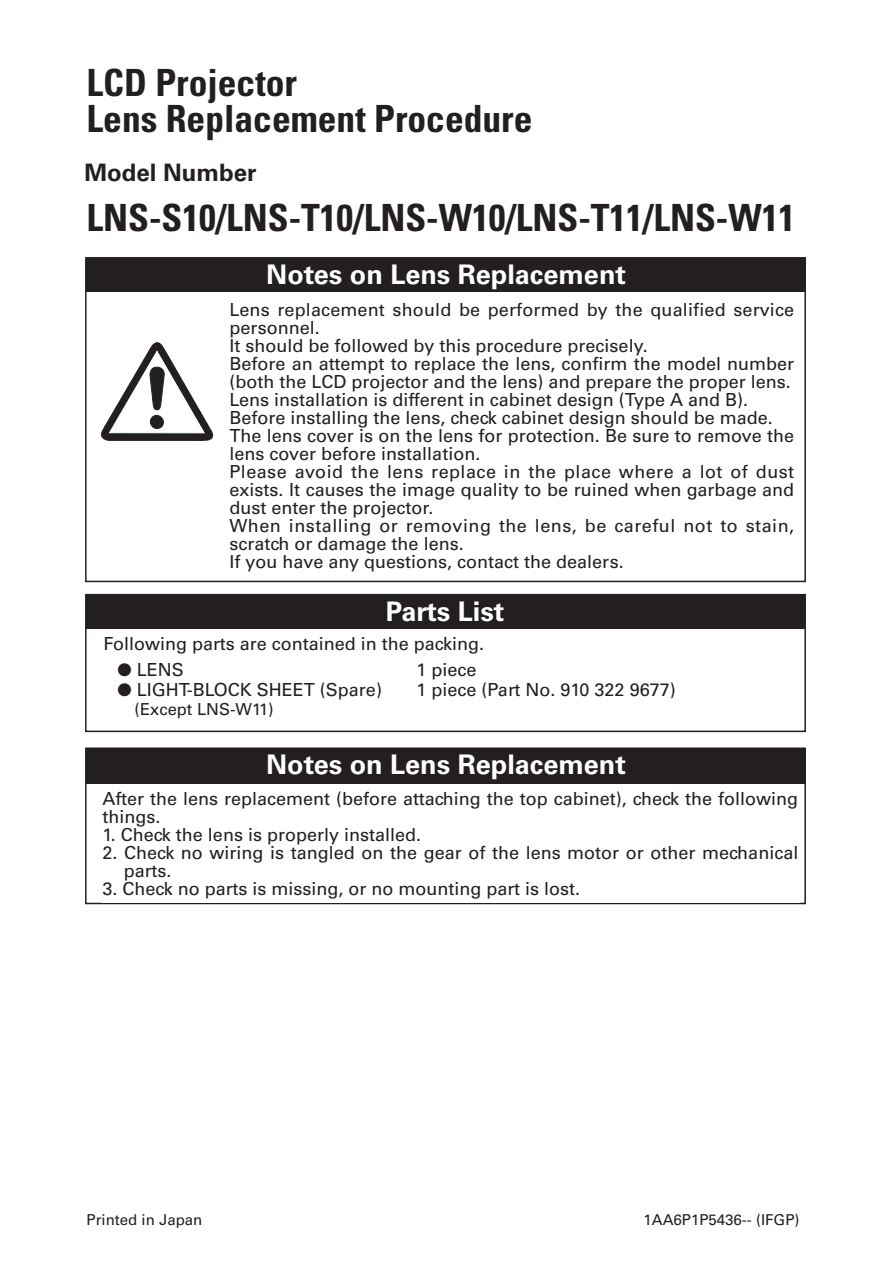
<style>
.page{position:relative;width:893px;height:1262px;background:#fff}
.page>*{position:absolute;margin:0;border:0;box-sizing:border-box;transform-origin:0 0}
.t1{font:700 condensed 37.5px/36px "Univers";color:#231f20}
.t2{font:700 27px "Univers";color:#fff}
.t3{font:700 24px "Univers";color:#231f20}
.t4{font:18px/18px "Univers";color:#231f20}
.t5{font:16.5px "Univers";color:#231f20}
.t6{font:15px "Univers";color:#231f20}
</style>
<div class="page">
<div style="left:85px;top:747px;width:721px;height:157px;border:2px solid #231f20"></div>
<div style="left:101px;top:790px;width:698px;height:112px;background:#fff"></div>
<div style="left:85px;top:257px;width:721px;height:325px;border:2px solid #231f20"></div>
<div style="left:86px;top:259px;width:719px;height:33px;background:#231f20"></div>
<svg style="left:101px;top:342px;width:113px;height:99px"></svg>
<div style="left:85px;top:594px;width:721px;height:138px;border:2px solid #231f20"></div>
<div style="left:86px;top:749px;width:720px;height:34px;background:#231f20"></div>
<div style="left:86px;top:595px;width:718px;height:34px;background:#231f20"></div>
<h1 class="t1" style="left:87px;top:68px;width:447px">LCD Projector<br>Lens Replacement Procedure</h1>
<h3 class="t3" style="left:84px;top:163px;width:173px">Model Number</h3>
<h1 class="t1" style="left:87px;top:204px;width:710px">LNS-S10/LNS-T10/LNS-W10/LNS-T11/LNS-W11</h1>
<h2 class="t2" style="left:266px;top:265px;width:361px">Notes on Lens Replacement</h2>
<p class="t4" style="left:229px;top:302px;width:566px">Lens replacement should be performed by the qualified service personnel.<br>It should be followed by this procedure precisely.<br>Before an attempt to replace the lens, confirm the model number (both the LCD projector and the lens) and prepare the proper lens.<br>Lens installation is different in cabinet design (Type A and B).<br>Before installing the lens, check cabinet design should be made.<br>The lens cover is on the lens for protection. Be sure to remove the lens cover before installation.<br>Please avoid the lens replace in the place where a lot of dust exists. It causes the image quality to be ruined when garbage and dust enter the projector.<br>When installing or removing the lens, be careful not to stain, scratch or damage the lens.<br>If you have any questions, contact the dealers.</p>
<h2 class="t2" style="left:386px;top:601px;width:120px">Parts List</h2>
<p class="t4" style="left:104px;top:636px;width:382px">Following parts are contained in the packing.</p>
<p class="t4" style="left:117px;top:662px;width:68px">● LENS</p>
<p class="t4" style="left:117px;top:682px;width:266px">● LIGHT-BLOCK SHEET (Spare)</p>
<p class="t5" style="left:135px;top:703px;width:140px">(Except LNS-W11)</p>
<p class="t4" style="left:416px;top:661px;width:261px;line-height:19.5px">1 piece<br>1 piece (Part No. 910 322 9677)</p>
<h2 class="t2" style="left:266px;top:755px;width:361px">Notes on Lens Replacement</h2>
<p class="t4" style="left:103px;top:790px;width:697px">After the lens replacement (before attaching the top cabinet), check the following things.</p>
<p class="t4" style="left:103px;top:826px;width:320px">1. Check the lens is properly installed.</p>
<p class="t4" style="left:124px;top:844px;width:676px;text-indent:-21px">2. Check no wiring is tangled on the gear of the lens motor or other mechanical parts.</p>
<p class="t4" style="left:103px;top:880px;width:479px">3. Check no parts is missing, or no mounting part is lost.</p>
<p class="t6" style="left:87px;top:1214px;width:117px">Printed in Japan</p>
<p class="t6" style="left:643px;top:1214px;width:157px">1AA6P1P5436-- (IFGP)</p>
</div>
